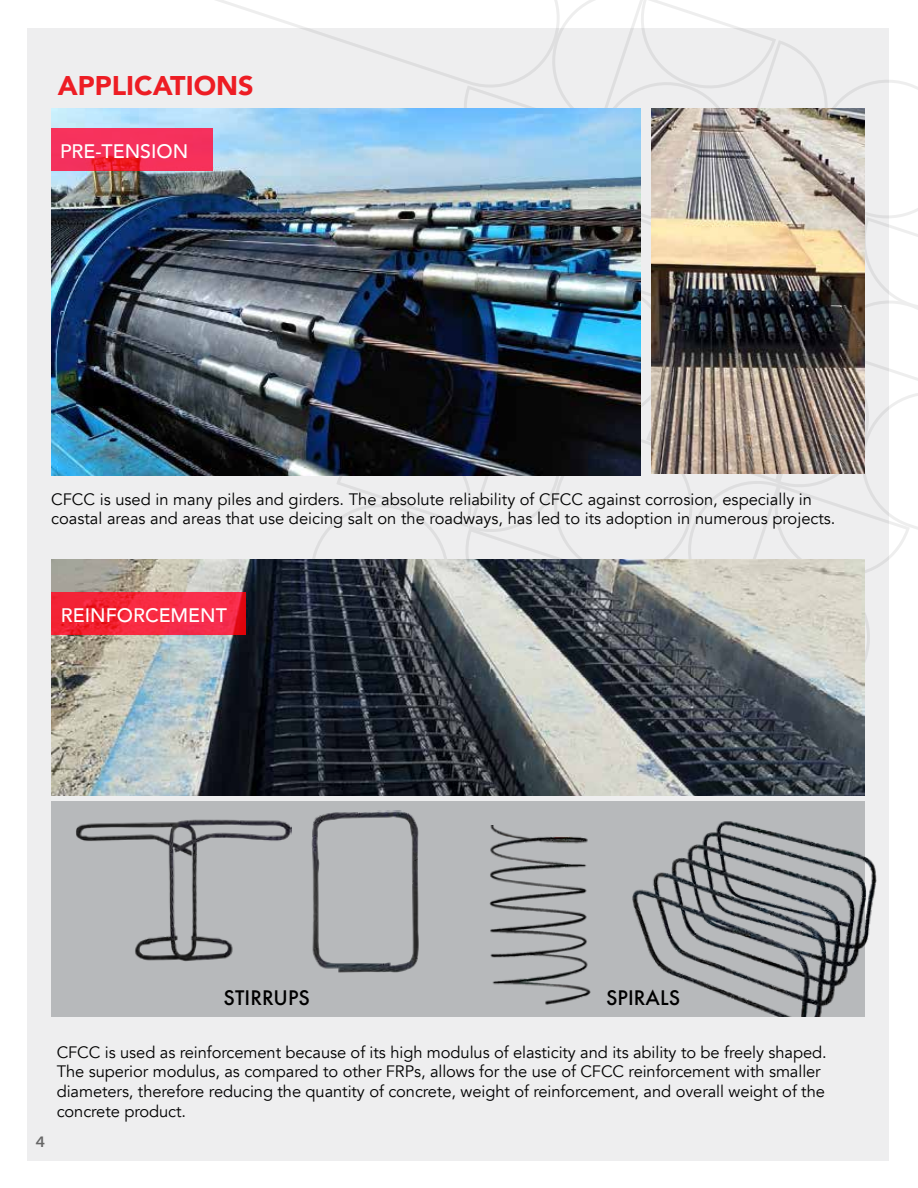
<style>
.page{position:relative;width:918px;height:1188px;background:#fff}
.page>*{position:absolute;margin:0;border:0;box-sizing:border-box;transform-origin:0 0}
.t1{font:900 27px "Avenir";color:#ed1d24}
.t2{font:500 19.5px "Avenir";color:#fff}
.t3{font:500 19.5px "Futura";color:#000}
.t4{font:16.5px/19.8px "Avenir";letter-spacing:-.005em;color:#000}
.t5{font:16.5px "Source Code Variable";color:#666}
</style>
<div class="page">
<div style="left:27px;top:28px;width:862px;height:1133px;background:#eeeeef"></div>
<svg style="left:148px;top:0;width:770px;height:662px"></svg>
<img style="left:51px;top:108px;width:589px;height:367px">
<svg style="left:51px;top:128px;width:161px;height:43px;background:#f42e56"></svg>
<img style="left:651px;top:108px;width:214px;height:366px">
<div style="left:51px;top:801px;width:814px;height:216px;background:#b7b9bb"></div>
<img style="left:76px;top:819px;width:216px;height:143px">
<img style="left:311px;top:810px;width:108px;height:163px">
<img style="left:632px;top:821px;width:245px;height:196px">
<img style="left:51px;top:560px;width:814px;height:236px">
<svg style="left:51px;top:592px;width:195px;height:43px;background:#f3253c"></svg>
<img style="left:489px;top:825px;width:102px;height:180px">
<h1 class="t1" style="left:58px;top:62px;width:197px">APPLICATIONS</h1>
<p class="t2" style="left:60px;top:135px;width:130px">PRE-TENSION</p>
<p class="t4" style="left:51px;top:489px;width:786px">CFCC is used in many piles and girders. The absolute reliability of CFCC against corrosion, especially in coastal areas and areas that use deicing salt on the roadways, has led to its adoption in numerous projects.</p>
<p class="t2" style="left:61px;top:598px;width:168px">REINFORCEMENT</p>
<p class="t3" style="left:224px;top:984px;width:88px">STIRRUPS</p>
<p class="t3" style="left:606px;top:984px;width:75px">SPIRALS</p>
<p class="t5" style="left:36px;top:1130px;width:11px">4</p>
<p class="t4" style="left:57px;top:1042px;width:772px">CFCC is used as reinforcement because of its high modulus of elasticity and its ability to be freely shaped.<br>The superior modulus, as compared to other FRPs, allows for the use of CFCC reinforcement with smaller diameters, therefore reducing the quantity of concrete, weight of reinforcement, and overall weight of the concrete product.</p>
</div>
